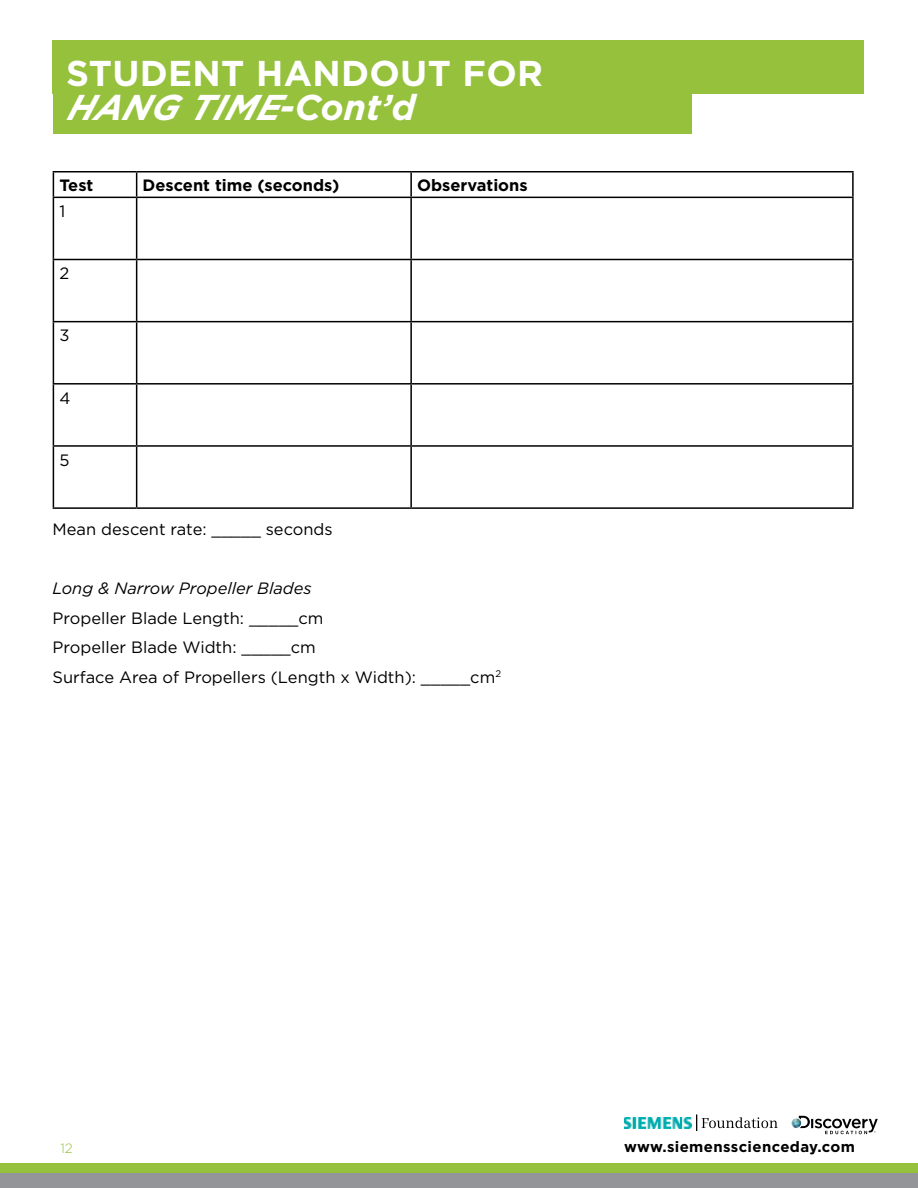
<style>
.page{position:relative;width:918px;height:1188px;background:#fff}
.page>*{position:absolute;margin:0;border:0;box-sizing:border-box;transform-origin:0 0}
.t1{font:700 35.85px "Gotham";color:#fff}
.t2{font:italic 700 35.85px "Gotham";color:#fff}
.t3{font:16.5px/29.4px "Gotham";color:#000}
.t4{font:700 16.5px "Gotham";color:#000}
.t5{font:italic 16.5px "Gotham";color:#000}
.t6{font:700 15px "Gotham";letter-spacing:.025em;color:#000}
.t7{font:300 13.5px "Gotham";color:#96c13d}
</style>
<div class="page">
<div style="left:53px;top:40px;width:811px;height:54px;background:#96c13d"></div>
<div style="left:0;top:1164px;width:918px;height:24px;background:#96c13d"></div>
<div style="left:0;top:1174px;width:918px;height:14px;background:#939598"></div>
<svg style="left:792px;top:1116px;width:86px;height:18px"></svg>
<img style="left:624px;top:1117px;width:67px;height:11px">
<svg style="left:696px;top:1115px;width:82px;height:16px"></svg>
<div style="left:53px;top:40px;width:638px;height:94px;background:#96c13d"></div>
<hr style="left:53px;top:171px;width:84px;height:1px;background:#000">
<svg style="left:53px;top:172px;width:1px;height:25px"></svg>
<hr style="left:137px;top:171px;width:274px;height:1px;background:#000">
<svg style="left:136px;top:172px;width:1px;height:25px"></svg>
<hr style="left:411px;top:171px;width:443px;height:1px;background:#000">
<hr style="left:410px;top:172px;width:2px;height:25px;background:#000">
<hr style="left:852px;top:172px;width:2px;height:25px;background:#000">
<hr style="left:53px;top:197px;width:84px;height:1px;background:#000">
<hr style="left:53px;top:198px;width:1px;height:61px;background:#000">
<hr style="left:137px;top:197px;width:274px;height:1px;background:#000">
<hr style="left:136px;top:198px;width:1px;height:61px;background:#000">
<hr style="left:411px;top:197px;width:443px;height:1px;background:#000">
<hr style="left:410px;top:198px;width:2px;height:61px;background:#000">
<hr style="left:852px;top:198px;width:2px;height:61px;background:#000">
<hr style="left:53px;top:259px;width:84px;height:1px;background:#000">
<hr style="left:53px;top:260px;width:1px;height:61px;background:#000">
<hr style="left:137px;top:259px;width:274px;height:1px;background:#000">
<hr style="left:136px;top:260px;width:1px;height:61px;background:#000">
<hr style="left:411px;top:259px;width:443px;height:1px;background:#000">
<hr style="left:410px;top:260px;width:2px;height:61px;background:#000">
<hr style="left:852px;top:260px;width:2px;height:61px;background:#000">
<hr style="left:53px;top:321px;width:84px;height:1px;background:#000">
<hr style="left:53px;top:322px;width:1px;height:61px;background:#000">
<hr style="left:137px;top:321px;width:274px;height:1px;background:#000">
<hr style="left:136px;top:322px;width:1px;height:61px;background:#000">
<hr style="left:411px;top:321px;width:443px;height:1px;background:#000">
<hr style="left:410px;top:322px;width:2px;height:61px;background:#000">
<hr style="left:852px;top:322px;width:2px;height:61px;background:#000">
<hr style="left:53px;top:383px;width:84px;height:2px;background:#000">
<hr style="left:53px;top:385px;width:1px;height:60px;background:#000">
<hr style="left:137px;top:383px;width:274px;height:2px;background:#000">
<hr style="left:136px;top:385px;width:1px;height:60px;background:#000">
<hr style="left:411px;top:383px;width:443px;height:2px;background:#000">
<hr style="left:410px;top:385px;width:2px;height:60px;background:#000">
<hr style="left:852px;top:385px;width:2px;height:60px;background:#000">
<hr style="left:53px;top:445px;width:84px;height:2px;background:#000">
<hr style="left:53px;top:447px;width:1px;height:60px;background:#000">
<hr style="left:137px;top:445px;width:274px;height:2px;background:#000">
<hr style="left:136px;top:447px;width:1px;height:60px;background:#000">
<hr style="left:411px;top:445px;width:443px;height:2px;background:#000">
<hr style="left:410px;top:447px;width:2px;height:60px;background:#000">
<hr style="left:852px;top:447px;width:2px;height:60px;background:#000">
<hr style="left:53px;top:507px;width:84px;height:2px;background:#000">
<hr style="left:137px;top:507px;width:274px;height:2px;background:#000">
<hr style="left:411px;top:507px;width:443px;height:2px;background:#000">
<h1 class="t1" style="left:66px;top:53px;width:50px">Student</h1>
<h1 class="t1" style="left:256px;top:53px;width:29px">Handout</h1>
<h1 class="t1" style="left:462px;top:53px;width:27px">for</h1>
<h1 class="t2" style="left:66px;top:87px;width:351px">HANG TIME-CONT’D</h1>
<p class="t4" style="left:59px;top:176px;width:35px">Test</p>
<p class="t4" style="left:143px;top:176px;width:198px">Descent time (seconds)</p>
<p class="t4" style="left:417px;top:176px;width:112px">Observations</p>
<p class="t3" style="left:59px;top:196px;width:7px">1</p>
<p class="t3" style="left:59px;top:258px;width:11px">2</p>
<p class="t3" style="left:59px;top:321px;width:12px">3</p>
<p class="t3" style="left:59px;top:383px;width:13px">4</p>
<p class="t3" style="left:59px;top:445px;width:12px">5</p>
<p class="t3" style="left:53px;top:515px;width:282px">Mean descent rate: _____ seconds</p>
<p class="t5" style="left:53px;top:579px;width:260px">Long &amp; Narrow Propeller Blades</p>
<p class="t3" style="left:53px;top:603px;width:450px">Propeller Blade Length: _____cm<br>Propeller Blade Width: _____cm<br>Surface Area of Propellers (Length x Width): _____cm<sup>2</sup></p>
<p class="t7" style="left:60px;top:1140px;width:14px">12</p>
<p class="t6" style="left:624px;top:1138px;width:232px">www.siemensscienceday.com</p>
</div>
